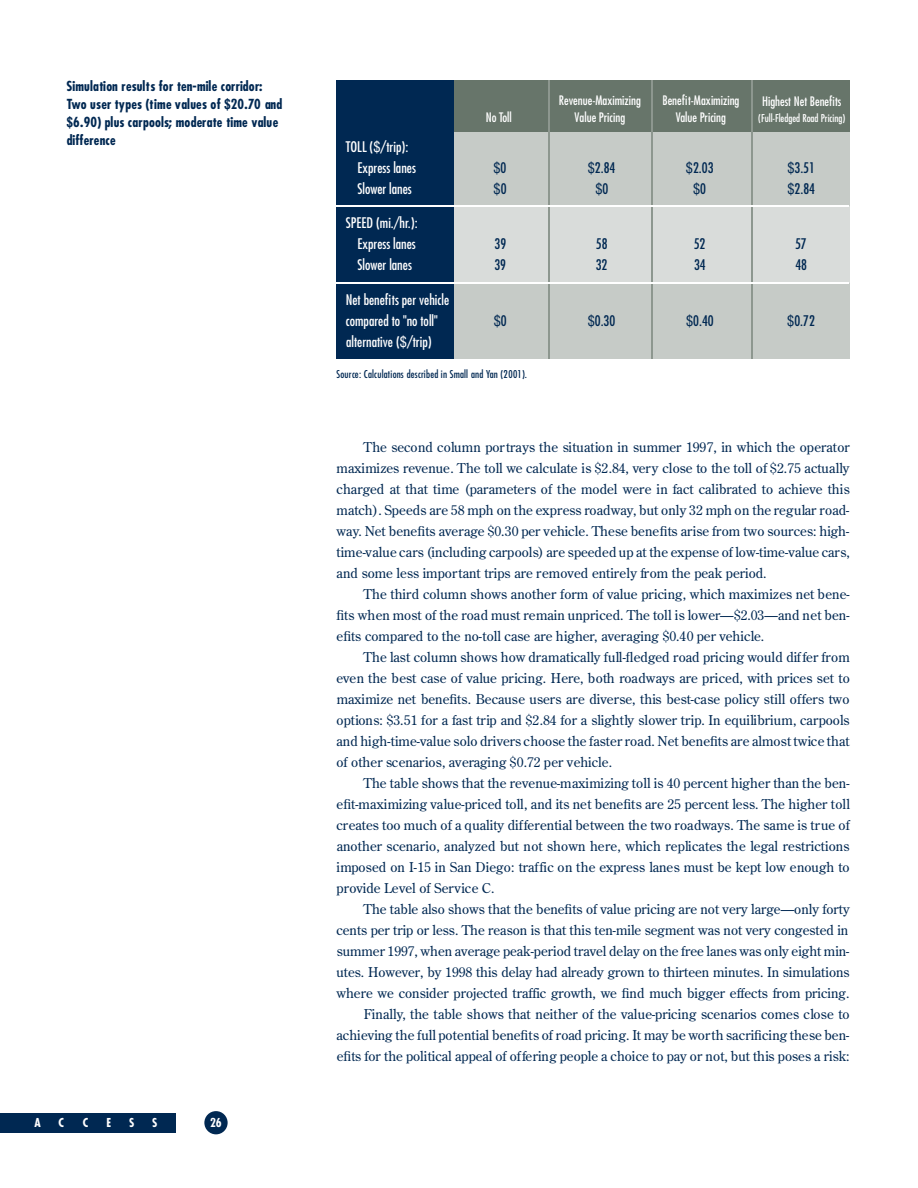
<style>
.page{position:relative;width:918px;height:1188px;background:#fff}
.page>*{position:absolute;margin:0;border:0;box-sizing:border-box;transform-origin:0 0}
.t1{font:condensed 14.25px/21px "Futura";color:#fff}
.t2{font:condensed 14.25px "Futura";color:#002852}
.t3{font:condensed 14.25px "Helvetica";color:#002852}
.t4{font:13.5px/21px "Century Old Style";color:#002852;text-align:justify}
.t5{font:700 condensed 13.5px/18px "Futura";color:#002852}
.t6{font:condensed 12.75px/16.5px "Futura";color:#fff;text-align:center}
.t7{font:700 condensed 12px "Futura";color:#fff}
.t8{font:condensed 10.5px "Futura";letter-spacing:.035em;color:#002852}
.t9{font:condensed 10.5px "Futura";color:#fff}
.s1{font-family:"Helvetica"}
.s2{font-family:"Futura"}
</style>
<div class="page">
<div style="left:454px;top:80px;width:395px;height:278px;background:#d9dcda"></div>
<div style="left:454px;top:283px;width:395px;height:75px;background:#c6cbc7"></div>
<div style="left:454px;top:131px;width:395px;height:75px;background:#c6cbc7"></div>
<div style="left:454px;top:80px;width:395px;height:52px;background:#67756a"></div>
<div style="left:336px;top:80px;width:118px;height:278px;background:#002852"></div>
<div style="left:204px;top:1111px;width:24px;height:23px;background:#002852;border-radius:50%"></div>
<div style="left:0;top:1113px;width:176px;height:19px;background:#002852"></div>
<hr style="left:548px;top:80px;width:1px;height:278px;background:#8d978f">
<hr style="left:651px;top:80px;width:2px;height:278px;background:#8d978f">
<hr style="left:751px;top:80px;width:2px;height:278px;background:#8d978f">
<hr style="left:336px;top:206px;width:513px;height:1px;background:#fff">
<hr style="left:336px;top:282px;width:513px;height:2px;background:#fff">
<p class="t5" style="left:66px;top:78px;width:218px">Simulation results for ten-mile corridor:<br>Two user types (time values of <span class="s1">$</span>20.70 and <span class="s1">$</span>6.90) plus carpools; moderate time value d i ff e rence</p>
<p class="t7" style="left:34px;top:1118px;width:8px">A</p>
<p class="t7" style="left:59px;top:1118px;width:7px">C</p>
<p class="t7" style="left:83px;top:1118px;width:7px">C</p>
<p class="t7" style="left:106px;top:1118px;width:6px">E</p>
<p class="t7" style="left:129px;top:1118px;width:7px">S</p>
<p class="t7" style="left:152px;top:1118px;width:7px">S</p>
<p class="t7" style="left:210px;top:1117px;width:13px">26</p>
<p class="t1" style="left:358px;top:137px;width:60px;text-indent:-12px">TOLL (<span class="s1">$</span>/trip):<br>Express lanes</p>
<p class="t6" style="left:486px;top:110px;width:28px">No Toll</p>
<p class="t6" style="left:559px;top:93px;width:84px">Revenue-Maximizing<br>Value Pricing</p>
<p class="t6" style="left:662px;top:93px;width:79px">Benefit-Maximizing<br>Value Pricing</p>
<p class="t6" style="left:762px;top:94px;width:81px">Highest Net Benefits</p>
<p class="t9" style="left:758px;top:114px;width:89px">(Full-Fledged Road Pricing)</p>
<p class="t3" style="left:494px;top:162px;width:14px">$<span class="s2">0</span></p>
<p class="t2" style="left:588px;top:161px;width:29px"><span class="s1">$</span>2.84</p>
<p class="t2" style="left:686px;top:161px;width:29px"><span class="s1">$</span>2.03</p>
<p class="t2" style="left:787px;top:161px;width:29px"><span class="s1">$</span>3.51</p>
<p class="t1" style="left:357px;top:179px;width:56px">Slower lanes</p>
<p class="t3" style="left:494px;top:183px;width:14px">$<span class="s2">0</span></p>
<p class="t3" style="left:595px;top:183px;width:14px">$<span class="s2">0</span></p>
<p class="t3" style="left:693px;top:183px;width:14px">$<span class="s2">0</span></p>
<p class="t2" style="left:787px;top:182px;width:29px"><span class="s1">$</span>2.84</p>
<p class="t1" style="left:346px;top:213px;width:73px;text-align:right">SPEED (mi./hr.):<br>Express lanes</p>
<p class="t2" style="left:495px;top:237px;width:13px">39</p>
<p class="t2" style="left:596px;top:237px;width:13px">58</p>
<p class="t2" style="left:694px;top:237px;width:13px">52</p>
<p class="t2" style="left:795px;top:237px;width:13px">57</p>
<p class="t1" style="left:358px;top:255px;width:56px">Slower lanes</p>
<p class="t2" style="left:494px;top:258px;width:13px">39</p>
<p class="t2" style="left:596px;top:258px;width:13px">32</p>
<p class="t2" style="left:694px;top:258px;width:13px">34</p>
<p class="t2" style="left:795px;top:258px;width:13px">48</p>
<p class="t1" style="left:346px;top:290px;width:105px">Net benefits per vehicle compared to "no toll"</p>
<p class="t3" style="left:494px;top:315px;width:14px">$<span class="s2">0</span></p>
<p class="t2" style="left:588px;top:314px;width:29px"><span class="s1">$</span>0.30</p>
<p class="t2" style="left:686px;top:314px;width:29px"><span class="s1">$</span>0.40</p>
<p class="t2" style="left:787px;top:314px;width:29px"><span class="s1">$</span>0.72</p>
<p class="t1" style="left:346px;top:332px;width:87px">alternative (<span class="s1">$</span>/trip)</p>
<p class="t8" style="left:336px;top:369px;width:192px">S o u rce: Calculations described in Small and Yan (2001).</p>
<p class="t4" style="left:336px;top:437px;width:515px;text-indent:27px">The second column portrays the situation in summer 1997, in which the operator maximizes revenue. The toll we calculate is $2.84, very close to the toll of $2.75 actually c h a rged at that time (parameters of the model were in fact calibrated to achieve this match). Speeds are 58 mph on the express ro a d w a y, but only 32 mph on the regular ro a d&shy;w a y. Net benefits average $0.30 per vehicle. These benefits arise from two sources: high&shy;time-value cars (including carpools) are speeded up at the expense of low-time-value cars, and some less important trips are removed entirely from the peak period.</p>
<p class="t4" style="left:337px;top:584px;width:515px;text-indent:27px">The third column shows another form of value pricing, which maximizes net bene&shy;fits when most of the road must remain unpriced. The toll is lower—$2.03—and net ben&shy;e fits compared to the no-toll case are higher, averaging $0.40 per vehicle.</p>
<p class="t4" style="left:336px;top:647px;width:515px;text-indent:27px">The last column shows how dramatically full-fledged road pricing would differ fro m even the best case of value pricing. Here, both roadways are priced, with prices set to maximize net benefits. Because users are diverse, this best-case policy still offers two options: $3.51 for a fast trip and $2.84 for a slightly slower trip. In equilibrium, carpools and high-time-value solo drivers choose the faster road. Net benefits are almost twice that of other scenarios, averaging $0.72 per vehicle.</p>
<p class="t4" style="left:337px;top:773px;width:515px;text-indent:27px">The table shows that the revenue-maximizing toll is 40 percent higher than the ben&shy;e fit-maximizing value-priced toll, and its net benefits are 25 percent less. The higher toll c reates too much of a quality diff e rential between the two roadways. The same is true of another scenario, analyzed but not shown here, which replicates the legal re s t r i c t i o n s imposed on I-15 in San Diego: traffic on the express lanes must be kept low enough to p rovide Level of Service C.</p>
<p class="t4" style="left:336px;top:899px;width:515px;text-align:right">The table also shows that the benefits of value pricing are not very large—only forty cents per trip or less. The reason is that this ten-mile segment was not very congested in summer 1997, when average peak-period travel delay on the free lanes was only eight min&shy;utes. However, by 1998 this delay had already grown to thirteen minutes. In simulations where we consider projected traffic growth, we find much bigger effects from pricing.<br>F i n a l l y, the table shows that neither of the value-pricing scenarios comes close to achieving the full potential benefits of road pricing. It may be worth sacrificing these ben&shy;e fits for the political appeal of offering people a choice to pay or not, but this poses a risk:</p>
</div>
